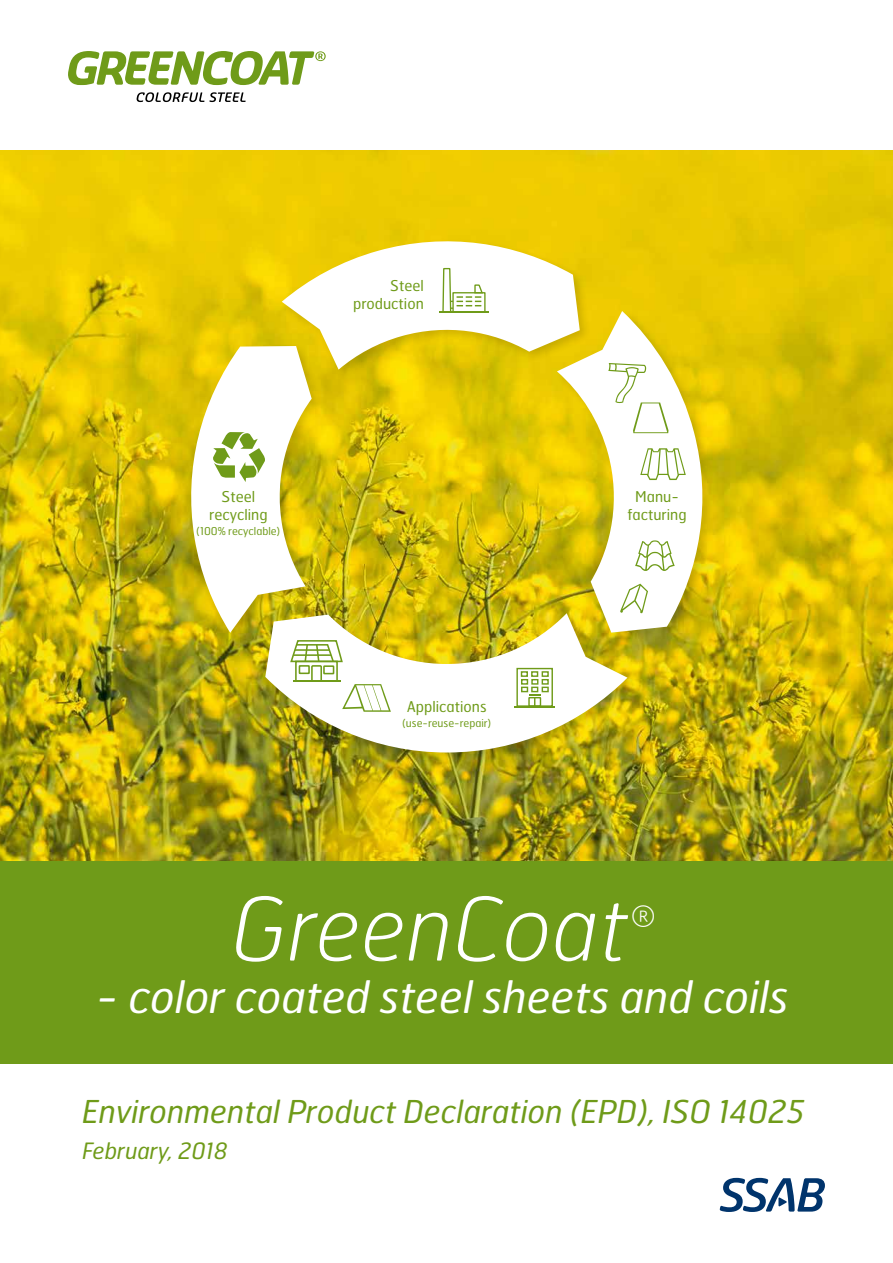
<style>
.page{position:relative;width:893px;height:1263px;background:#fff}
.page>*{position:absolute;margin:0;border:0;box-sizing:border-box;transform-origin:0 0}
.t1{font:italic 100 87px "Hermes FB";color:#fff}
.t2{font:italic 44.1px "Hermes FB";color:#fff}
.t3{font:italic 31.5px "Hermes FB";color:#6f9b19}
.t4{font:italic 100 30.45px "Hermes FB";color:#fff}
.t5{font:italic 22.5px "Hermes FB";color:#6f9b19}
.t6{font:14.85px/17.9px "Hermes FB";color:#6f9b19;text-align:center}
.t7{font:10.8px "Hermes FB";color:#6f9b19}
</style>
<div class="page">
<svg style="left:68px;top:51px;width:258px;height:34px"></svg>
<svg style="left:137px;top:92px;width:109px;height:10px"></svg>
<img style="left:0;top:151px;width:893px;height:710px">
<div style="left:0;top:861px;width:893px;height:203px;background:#6f9b19"></div>
<svg style="left:720px;top:1178px;width:105px;height:34px"></svg>
<div style="left:187px;top:237px;width:528px;height:528px;background:#000;opacity:.15"></div>
<svg style="left:580px;top:311px;width:132px;height:322px"></svg>
<img style="left:265px;top:613px;width:362px;height:139px">
<svg style="left:635px;top:540px;width:40px;height:31px"></svg>
<svg style="left:640px;top:448px;width:46px;height:32px"></svg>
<svg style="left:620px;top:584px;width:28px;height:29px"></svg>
<svg style="left:608px;top:363px;width:60px;height:70px"></svg>
<svg style="left:183px;top:232px;width:397px;height:401px"></svg>
<hr style="left:440px;top:311px;width:49px;height:2px;background:#6f9b19">
<div style="left:516px;top:668px;width:37px;height:39px;border:1px solid #6f9b19"></div>
<hr style="left:515px;top:706px;width:40px;height:2px;background:#6f9b19">
<div style="left:521px;top:671px;width:7px;height:6px;border:1px solid #6f9b19"></div>
<div style="left:521px;top:679px;width:7px;height:6px;border:1px solid #6f9b19"></div>
<div style="left:542px;top:679px;width:7px;height:6px;border:1px solid #6f9b19"></div>
<div style="left:531px;top:679px;width:7px;height:6px;border:1px solid #6f9b19"></div>
<div style="left:531px;top:671px;width:7px;height:6px;border:1px solid #6f9b19"></div>
<div style="left:542px;top:671px;width:7px;height:6px;border:1px solid #6f9b19"></div>
<svg style="left:521px;top:687px;width:28px;height:19px"></svg>
<svg style="left:289px;top:639px;width:102px;height:73px"></svg>
<hr style="left:295px;top:649px;width:34px;height:2px;background:#6f9b19">
<hr style="left:293px;top:654px;width:38px;height:2px;background:#6f9b19">
<p class="t6" style="left:209px;top:487px;width:60px">Steel recycling</p>
<p class="t7" style="left:196px;top:524px;width:86px">(100% recyclable)</p>
<p class="t6" style="left:353px;top:276px;width:72px;text-align:right">Steel production</p>
<p class="t6" style="left:407px;top:697px;width:81px">Applications</p>
<p class="t7" style="left:402px;top:716px;width:91px">(use-reuse-repair)</p>
<p class="t6" style="left:627px;top:487px;width:61px">Manu&shy;facturing</p>
<h1 class="t1" style="left:232px;top:874px;width:399px">GreenCoat</h1>
<h3 class="t4" style="left:632px;top:896px;width:25px">®</h3>
<h2 class="t2" style="left:97px;top:969px;width:694px">- color coated steel sheets and coils</h2>
<h3 class="t3" style="left:82px;top:1091px;width:724px">Environmental Product Declaration (EPD), ISO 14025</h3>
<h3 class="t5" style="left:82px;top:1136px;width:147px">February, 2018</h3>
</div>
